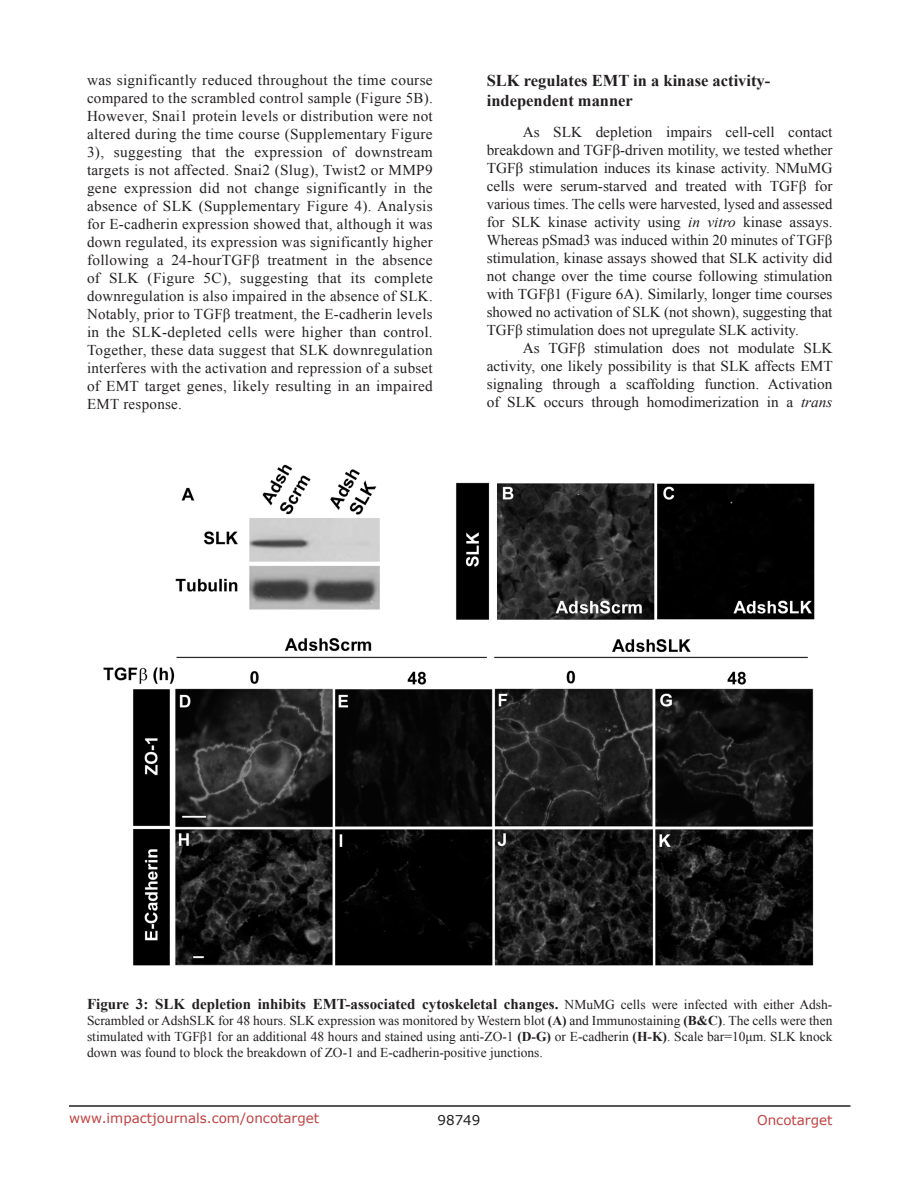
<style>
.page{position:relative;width:918px;height:1188px;background:#fff}
.page>*{position:absolute;margin:0;border:0;box-sizing:border-box;transform-origin:0 0}
.SubHeading{font:700 16.5px/19.8px "Times New Roman";color:#231f20}
.BodyText{font:15px/18px "Times New Roman";color:#231f20;text-align:justify}
.figuretext{font:700 15px "Times New Roman";color:#231f20}
.figuretext-2{font:13.5px/16.2px "Times New Roman";color:#231f20;text-align:justify}
.t1{font:13.5px "Verdana";color:#c24141}
.t2{font:13.5px "Verdana";color:#231f20}
.s1{font-style:italic}
.s2{font-weight:400;font-size:13.5px}
.s3{font-weight:700}
</style>
<div class="page">
<hr style="left:69px;top:1105px;width:781px;height:2px;background:#231f20">
<img style="left:103px;top:464px;width:712px;height:502px">
<p class="BodyText" style="left:87px;top:71px;width:347px">was significantly reduced throughout the time course compared to the scrambled control sample (Figure 5B).<br>However, Snai1 protein levels or distribution were not altered during the time course (Supplementary Figure 3), suggesting that the expression of downstream targets is not affected. Snai2 (Slug), Twist2 or MMP9 gene expression did not change significantly in the absence of SLK (Supplementary Figure 4). Analysis for E-cadherin expression showed that, although it was down regulated, its expression was significantly higher following a 24-hourTGFβ treatment in the absence of SLK (Figure 5C), suggesting that its complete downregulation is also impaired in the absence of SLK.<br>Notably, prior to TGFβ treatment, the E-cadherin levels in the SLK-depleted cells were higher than control.<br>Together, these data suggest that SLK downregulation interferes with the activation and repression of a subset of EMT target genes, likely resulting in an impaired EMT response.</p>
<p class="SubHeading" style="left:487px;top:70px;width:285px">SLK regulates EMT in a kinase activity&shy;independent manner</p>
<p class="BodyText" style="left:487px;top:123px;width:347px;text-indent:36px">As SLK depletion impairs cell-cell contact breakdown and TGFβ-driven motility, we tested whether TGFβ stimulation induces its kinase activity. NMuMG cells were serum-starved and treated with TGFβ for various times. The cells were harvested, lysed and assessed for SLK kinase activity using <span class="s1">in vitro</span> kinase assays.<br>Whereas pSmad3 was induced within 20 minutes of TGFβ stimulation, kinase assays showed that SLK activity did not change over the time course following stimulation with TGFβ1 (Figure 6A). Similarly, longer time courses showed no activation of SLK (not shown), suggesting that TGFβ stimulation does not upregulate SLK activity.</p>
<p class="BodyText" style="left:487px;top:339px;width:348px;text-indent:36px">As TGFβ stimulation does not modulate SLK activity, one likely possibility is that SLK affects EMT signaling through a scaffolding function. Activation of SLK occurs through homodimerization in a <span class="s1">trans</span></p>
<p class="figuretext" style="left:87px;top:993px;width:747px">Figure 3: SLK depletion inhibits EMT-associated cytoskeletal changes. <span class="s2">NMuMG cells were infected with either Adsh-</span></p>
<p class="figuretext-2" style="left:87px;top:1012px;width:747px">Scrambled or AdshSLK for 48 hours. SLK expression was monitored by Western blot <span class="s3">(A)</span> and Immunostaining <span class="s3">(B&amp;C)</span>. The cells were then stimulated with TGFβ1 for an additional 48 hours and stained using anti-ZO-1 <span class="s3">(D-G)</span> or E-cadherin <span class="s3">(H-K)</span>. Scale bar=10μm. SLK knock down was found to block the breakdown of ZO-1 and E-cadherin-positive junctions.</p>
<p class="t1" style="left:69px;top:1109px;width:252px">www.impactjournals.com/oncotarget</p>
<p class="t2" style="left:438px;top:1111px;width:44px">98749</p>
<p class="t1" style="left:757px;top:1111px;width:77px">Oncotarget</p>
</div>
